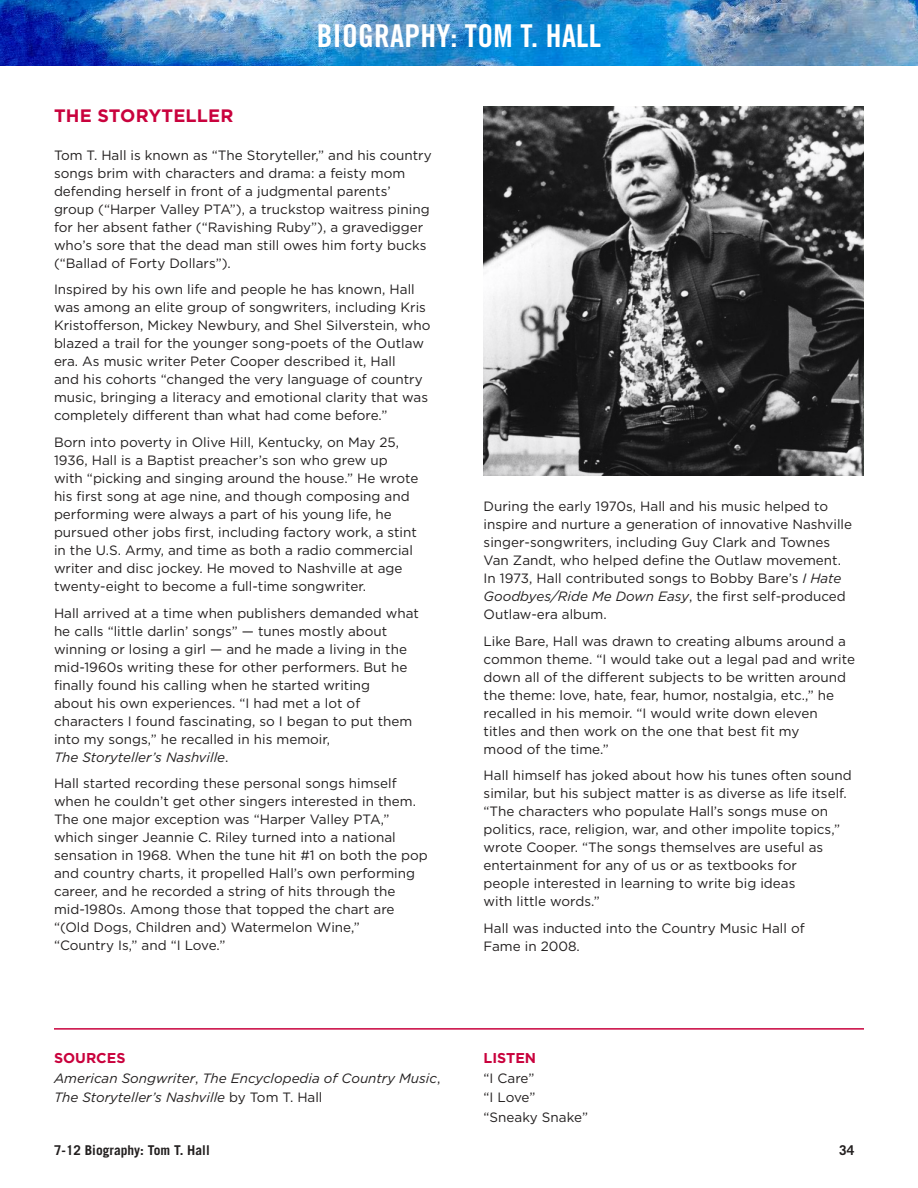
<style>
.page{position:relative;width:918px;height:1188px;background:#fff}
.page>*{position:absolute;margin:0;border:0;box-sizing:border-box;transform-origin:0 0}
.t1{font:31.5px "Trade Gothic Bold Cond Twenty";letter-spacing:.01em;color:#fff}
.t2{font:700 18px "Gotham";letter-spacing:.01em;color:#c9023d}
.t3{font:700 14.25px "Gotham";color:#c9023d}
.t4{font:13.5px/18px "Gotham";color:#221f1f}
.t5{font:italic 13.5px/19.5px "Gotham";color:#221f1f}
.t6{font:700 13.5px "Trade Gothic";color:#221f1f}
.s1{font-style:italic}
.s2{font-style:normal}
</style>
<div class="page">
<img style="left:484px;top:107px;width:379px;height:369px">
<img style="left:0;top:0;width:918px;height:66px">
<hr style="left:54px;top:1028px;width:810px;height:2px;background:#c9023d">
<h1 class="t1" style="left:317px;top:17px;width:286px">BIOGRAPHY: TOM T. HALL</h1>
<h2 class="t2" style="left:54px;top:107px;width:181px">THE STORYTELLER</h2>
<p class="t4" style="left:54px;top:147px;width:379px">Tom T. Hall is known as “The Storyteller,” and his country songs brim with characters and drama: a feisty mom defending herself in front of a judgmental parents’ group (“Harper Valley PTA”), a truckstop waitress pining for her absent father (“Ravishing Ruby”), a gravedigger who’s sore that the dead man still owes him forty bucks (“Ballad of Forty Dollars”).</p>
<p class="t4" style="left:54px;top:281px;width:378px">Inspired by his own life and people he has known, Hall was among an elite group of songwriters, including Kris Kristofferson, Mickey Newbury, and Shel Silverstein, who blazed a trail for the younger song-poets of the Outlaw era. As music writer Peter Cooper described it, Hall<br>and his cohorts “changed the very language of country music, bringing a literacy and emotional clarity that was completely different than what had come before.”</p>
<p class="t4" style="left:54px;top:434px;width:366px">Born into poverty in Olive Hill, Kentucky, on May 25, 1936, Hall is a Baptist preacher’s son who grew up with “picking and singing around the house.” He wrote his first song at age nine, and though composing and performing were always a part of his young life, he pursued other jobs first, including factory work, a stint in the U.S. Army, and time as both a radio commercial writer and disc jockey. He moved to Nashville at age twenty-eight to become a full-time songwriter.</p>
<p class="t4" style="left:54px;top:605px;width:367px">Hall arrived at a time when publishers demanded what he calls “little darlin’ songs” — tunes mostly about winning or losing a girl — and he made a living in the mid-1960s writing these for other performers. But he finally found his calling when he started writing<br>about his own experiences. “I had met a lot of characters I found fascinating, so I began to put them into my songs,” he recalled in his memoir,<br><span class="s1">The Storyteller’s Nashville</span>.</p>
<p class="t4" style="left:54px;top:775px;width:375px">Hall started recording these personal songs himself when he couldn’t get other singers interested in them.<br>The one major exception was “Harper Valley PTA,” which singer Jeannie C. Riley turned into a national sensation in 1968. When the tune hit #1 on both the pop and country charts, it propelled Hall’s own performing career, and he recorded a string of hits through the mid-1980s. Among those that topped the chart are “(Old Dogs, Children and) Watermelon Wine,”<br>“Country Is,” and “I Love.”</p>
<p class="t3" style="left:54px;top:1052px;width:73px">SOURCES</p>
<p class="t5" style="left:54px;top:1069px;width:388px">American Songwriter<span class="s2">,</span> The Encyclopedia of Country Music<span class="s2">,<br></span>The Storyteller’s Nashville <span class="s2">by Tom T. Hall</span></p>
<p class="t4" style="left:484px;top:498px;width:370px">During the early 1970s, Hall and his music helped to inspire and nurture a generation of innovative Nashville singer-songwriters, including Guy Clark and Townes Van Zandt, who helped define the Outlaw movement.<br>In 1973, Hall contributed songs to Bobby Bare’s <span class="s1">I Hate Goodbyes/Ride Me Down Easy</span>, the first self-produced Outlaw-era album.</p>
<p class="t4" style="left:484px;top:633px;width:373px">Like Bare, Hall was drawn to creating albums around a common theme. “I would take out a legal pad and write down all of the different subjects to be written around the theme: love, hate, fear, humor, nostalgia, etc.,” he recalled in his memoir. “I would write down eleven<br>titles and then work on the one that best fit my<br>mood of the time.”</p>
<p class="t4" style="left:484px;top:767px;width:370px">Hall himself has joked about how his tunes often sound similar, but his subject matter is as diverse as life itself. “The characters who populate Hall’s songs muse on politics, race, religion, war, and other impolite topics,” wrote Cooper. “The songs themselves are useful as entertainment for any of us or as textbooks for<br>people interested in learning to write big ideas<br>with little words.”</p>
<p class="t4" style="left:484px;top:920px;width:323px">Hall was inducted into the Country Music Hall of<br>Fame in 2008.</p>
<p class="t3" style="left:484px;top:1052px;width:54px">LISTEN</p>
<p class="t4" style="left:484px;top:1069px;width:106px;line-height:19.5px">“I Care”<br>“I Love” “Sneaky Snake”</p>
<p class="t6" style="left:54px;top:1145px;width:157px">7-12 Biography: Tom T. Hall</p>
<p class="t6" style="left:839px;top:1145px;width:17px">34</p>
</div>
